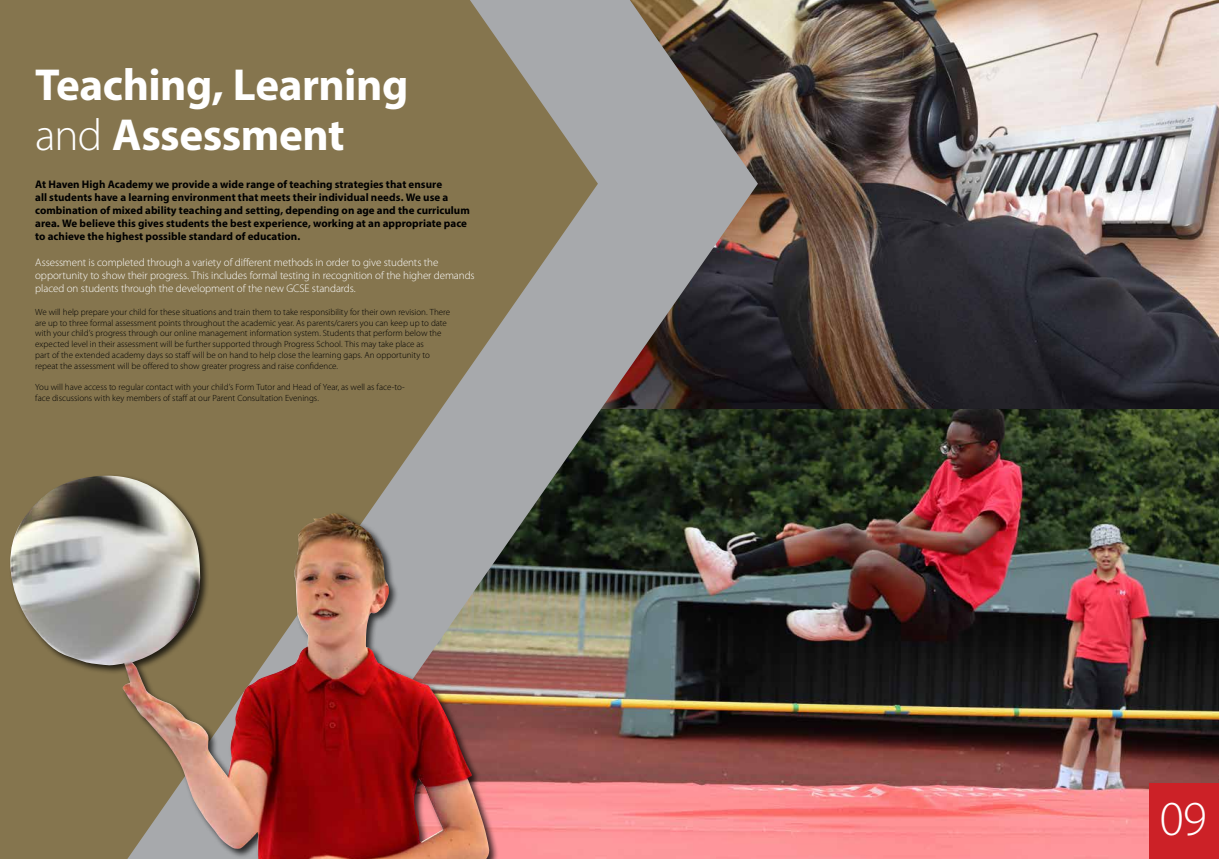
<style>
.page{position:relative;width:1219px;height:859px;background:#fff}
.page>*{position:absolute;margin:0;border:0;box-sizing:border-box;transform-origin:0 0}
.t1{font:300 49px "Myriad Pro";color:#fff}
.t2{font:700 45px/50px "Myriad Pro";letter-spacing:-.01em;color:#fff}
.t3{font:700 11px/13.2px "Myriad Pro";color:#000}
.t4{font:300 11px/13.2px "Myriad Pro";letter-spacing:-.01em;color:#fff}
.t5{font:300 9px/10.8px "Myriad Pro";color:#000}
.s1{font-weight:300}
</style>
<div class="page">
<img style="left:838px;top:408px;width:381px;height:451px">
<img style="left:838px;top:0;width:381px;height:408px">
<img style="left:0;top:0;width:838px;height:859px">
<div style="left:1149px;top:783px;width:70px;height:76px;background:#cc2127"></div>
<div style="left:8px;top:474px;width:491px;height:385px;background:#000;opacity:.75"></div>
<img style="left:9px;top:476px;width:481px;height:383px">
<h2 class="t2" style="left:35px;top:59px;width:375px">Teaching, Learning <span class="s1">and</span> Assessment</h2>
<p class="t3" style="left:35px;top:177px;width:436px">At Haven High Academy we provide a wide range of teaching strategies that ensure<br>all students have a learning environment that meets their individual needs. We use a combination of mixed ability teaching and setting, depending on age and the curriculum area. We believe this gives students the best experience, working at an appropriate pace to achieve the highest possible standard of education.</p>
<p class="t4" style="left:35px;top:255px;width:441px">Assessment is completed through a variety of different methods in order to give students the opportunity to show their progress. This includes formal testing in recognition of the higher demands placed on students through the development of the new GCSE standards.</p>
<p class="t5" style="left:35px;top:306px;width:417px">We will help prepare your child for these situations and train them to take responsibility for their own revision. There are up to three formal assessment points throughout the academic year. As parents/carers you can keep up to date with your child’s progress through our online management information system. Students that perform below the expected level in their assessment will be further supported through Progress School. This may take place as<br>part of the extended academy days so staff will be on hand to help close the learning gaps. An opportunity to repeat the assessment will be offered to show greater progress and raise confidence.</p>
<p class="t5" style="left:35px;top:382px;width:371px">You will have access to regular contact with your child’s Form Tutor and Head of Year, as well as face-to&shy;face discussions with key members of staff at our Parent Consultation Evenings.</p>
<h1 class="t1" style="left:1160px;top:789px;width:48px">09</h1>
</div>
